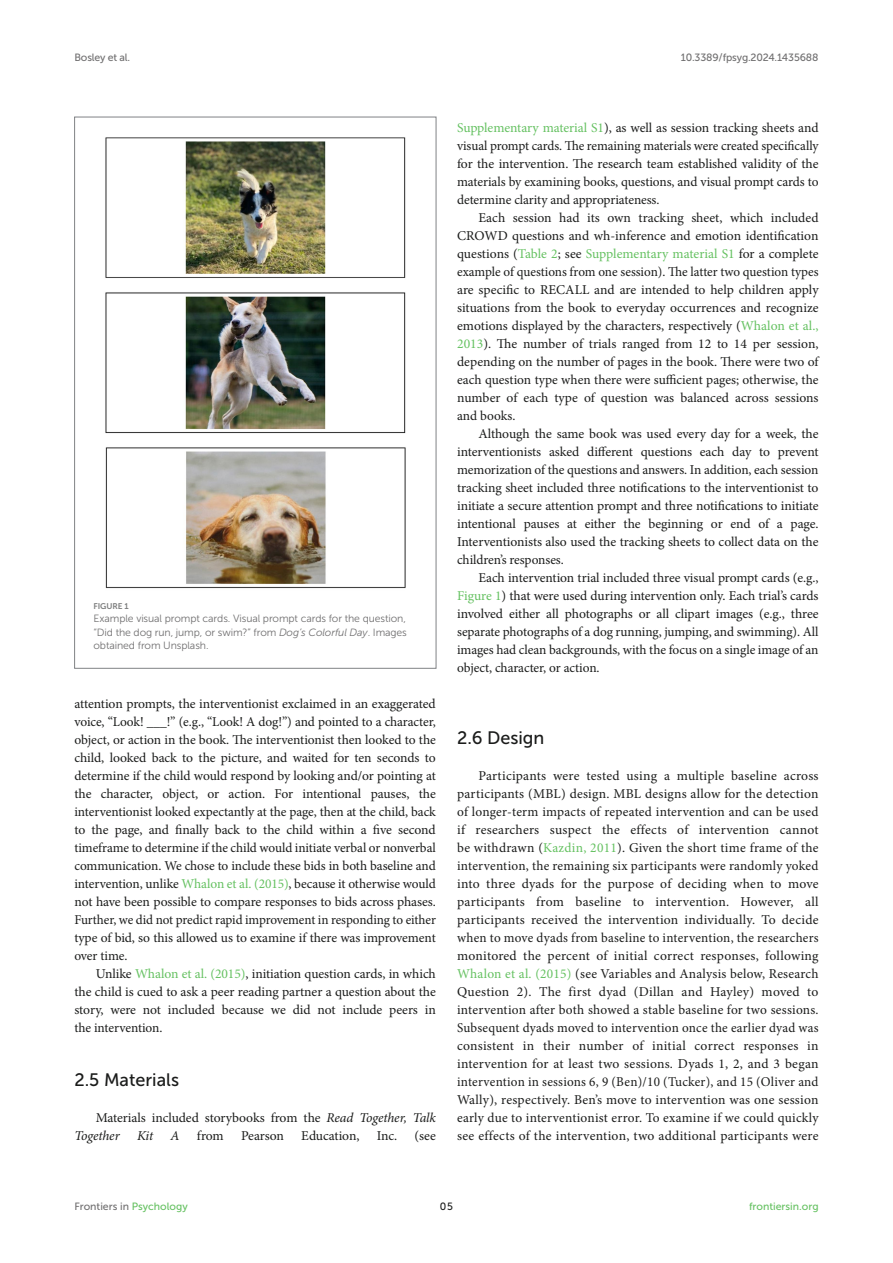
<style>
.page{position:relative;width:893px;height:1263px;background:#fff}
.page>*{position:absolute;margin:0;border:0;box-sizing:border-box;transform-origin:0 0}
.HEAD_2{font:18px "Museo Sans 500";color:#1b1c1b}
.TEXT_FLUSH{font:13.5px/18px "Minion Pro";letter-spacing:-.005em;color:#1b1c1b;text-align:justify}
.TEXT{font:13.5px/18px "Minion Pro";letter-spacing:-.005em;color:#1b1c1b;text-align:justify}
.TEXT_FLUSH-2{font:italic 13.5px "Minion Pro";color:#1b1c1b}
.FIG_LEG{font:10.5px/13.5px "Museo Sans 300";letter-spacing:-.01em;color:#706f70;text-align:justify}
.t1{font:10.5px "Museo Sans 500";letter-spacing:-.015em;color:#706f70}
.t2{font:10.5px "Museo Sans 500";color:#65c161}
.t3{font:10.5px "Museo Sans 500";color:#1b1c1b}
.FIG_HD{font:8.25px "Museo Sans 700";letter-spacing:-.01em;color:#7e7f7f}
.s1{font-style:italic}
.s2{color:#65c161}
</style>
<div class="page">
<img style="left:105px;top:137px;width:301px;height:452px">
<p class="t1" style="left:74px;top:51px;width:57px">Bosley et al.</p>
<p class="t1" style="left:681px;top:51px;width:139px">10.3389/fpsyg.2024.1435688</p>
<p class="FIG_HD" style="left:94px;top:601px;width:37px">FIGURE 1</p>
<p class="FIG_LEG" style="left:94px;top:612px;width:315px">Example visual prompt cards. Visual prompt cards for the question, “Did the dog run, jump, or swim?” from <span class="s1">Dog’s Colorful Day</span>. Images obtained from Unsplash.</p>
<p class="TEXT_FLUSH" style="left:74px;top:695px;width:363px">attention prompts, the interventionist exclaimed in an exaggerated voice, “Look! ___!” (e.g., “Look! A dog!”) and pointed to a character, object, or action in the book. The interventionist then looked to the child, looked back to the picture, and waited for ten seconds to determine if the child would respond by looking and/or pointing at the character, object, or action. For intentional pauses, the interventionist looked expectantly at the page, then at the child, back to the page, and finally back to the child within a five second timeframe to determine if the child would initiate verbal or nonverbal communication. We chose to include these bids in both baseline and intervention, unlike <span class="s2">Whalon et al. (2015)</span>, because it otherwise would not have been possible to compare responses to bids across phases.<br>Further, we did not predict rapid improvement in responding to either type of bid, so this allowed us to examine if there was improvement over time.</p>
<p class="TEXT" style="left:74px;top:965px;width:363px;text-indent:21px">Unlike <span class="s2">Whalon et al. (2015)</span>, initiation question cards, in which the child is cued to ask a peer reading partner a question about the story, were not included because we did not include peers in the intervention.</p>
<p class="HEAD_2" style="left:74px;top:1070px;width:106px">2.5 Materials</p>
<p class="TEXT_FLUSH" style="left:74px;top:1109px;width:363px;text-indent:21px">Materials included storybooks from the <span class="s1">Read Together, Talk<br>Together</span></p>
<p class="TEXT_FLUSH-2" style="left:137px;top:1126px;width:18px">Kit</p>
<p class="TEXT_FLUSH-2" style="left:171px;top:1126px;width:11px">A</p>
<p class="TEXT_FLUSH" style="left:197px;top:1127px;width:28px">from</p>
<p class="TEXT_FLUSH" style="left:241px;top:1127px;width:44px">Pearson</p>
<p class="TEXT_FLUSH" style="left:301px;top:1127px;width:60px">Education,</p>
<p class="TEXT_FLUSH" style="left:377px;top:1127px;width:22px">Inc.</p>
<p class="TEXT_FLUSH" style="left:415px;top:1127px;width:23px">(see</p>
<p class="TEXT_FLUSH" style="left:457px;top:119px;width:363px"><span class="s2">Supplementary material S1</span>), as well as session tracking sheets and visual prompt cards. The remaining materials were created specifically for the intervention. The research team established validity of the materials by examining books, questions, and visual prompt cards to determine clarity and appropriateness.</p>
<p class="TEXT" style="left:457px;top:209px;width:363px;text-indent:21px">Each session had its own tracking sheet, which included CROWD questions and wh-inference and emotion identification questions (<span class="s2">Table 2</span>; see <span class="s2">Supplementary material S1</span> for a complete example of questions from one session). The latter two question types are specific to RECALL and are intended to help children apply situations from the book to everyday occurrences and recognize emotions displayed by the characters, respectively (<span class="s2">Whalon et al., 2013</span>). The number of trials ranged from 12 to 14 per session, depending on the number of pages in the book. There were two of each question type when there were sufficient pages; otherwise, the number of each type of question was balanced across sessions and books.</p>
<p class="TEXT" style="left:457px;top:425px;width:363px;text-indent:21px">Although the same book was used every day for a week, the interventionists asked different questions each day to prevent memorization of the questions and answers. In addition, each session tracking sheet included three notifications to the interventionist to initiate a secure attention prompt and three notifications to initiate intentional pauses at either the beginning or end of a page.<br>Interventionists also used the tracking sheets to collect data on the children’s responses.</p>
<p class="TEXT" style="left:457px;top:569px;width:363px;text-indent:21px">Each intervention trial included three visual prompt cards (e.g., <span class="s2">Figure 1</span>) that were used during intervention only. Each trial’s cards involved either all photographs or all clipart images (e.g., three separate photographs of a dog running, jumping, and swimming). All images had clean backgrounds, with the focus on a single image of an object, character, or action.</p>
<p class="HEAD_2" style="left:457px;top:728px;width:89px">2.6 Design</p>
<p class="TEXT_FLUSH" style="left:457px;top:767px;width:363px;text-indent:21px">Participants were tested using a multiple baseline across participants (MBL) design. MBL designs allow for the detection of longer-term impacts of repeated intervention and can be used if researchers suspect the effects of intervention cannot be withdrawn (<span class="s2">Kazdin, 2011</span>). Given the short time frame of the intervention, the remaining six participants were randomly yoked into three dyads for the purpose of deciding when to move participants from baseline to intervention. However, all participants received the intervention individually. To decide when to move dyads from baseline to intervention, the researchers monitored the percent of initial correct responses, following <span class="s2">Whalon et al. (2015)</span> (see Variables and Analysis below, Research Question 2). The first dyad (Dillan and Hayley) moved to intervention after both showed a stable baseline for two sessions.<br>Subsequent dyads moved to intervention once the earlier dyad was consistent in their number of initial correct responses in intervention for at least two sessions. Dyads 1, 2, and 3 began intervention in sessions 6, 9 (Ben)/10 (Tucker), and 15 (Oliver and Wally), respectively. Ben’s move to intervention was one session early due to interventionist error. To examine if we could quickly see effects of the intervention, two additional participants were</p>
<p class="t1" style="left:74px;top:1200px;width:115px">Frontiers in <span class="s2">Psychology</span></p>
<p class="t3" style="left:440px;top:1200px;width:14px">05</p>
<p class="t2" style="left:749px;top:1200px;width:71px">frontiersin.org</p>
</div>
